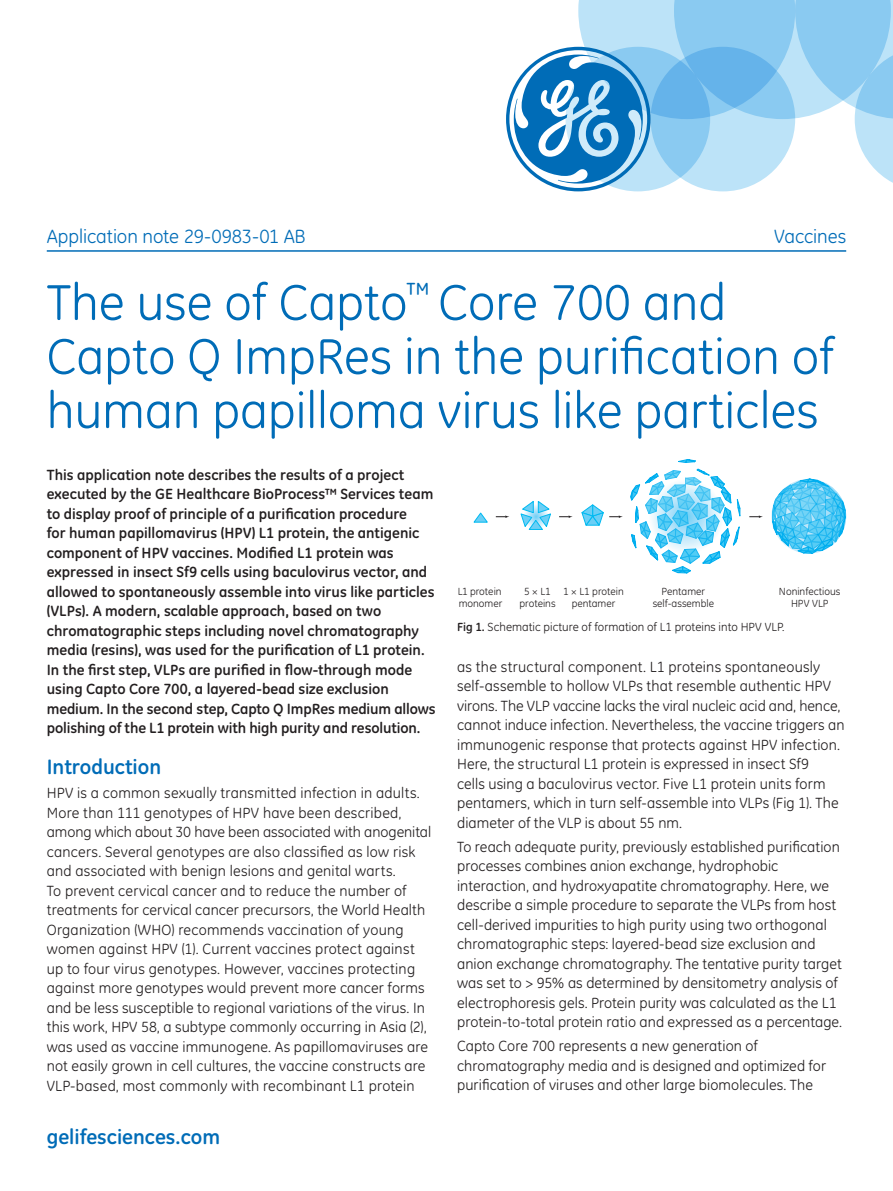
<style>
.page{position:relative;width:893px;height:1191px;background:#fff}
.page>*{position:absolute;margin:0;border:0;box-sizing:border-box;transform-origin:0 0}
.t1{font:51px/54px "GE Inspira";color:#006cb7}
.t2{font:700 21px "GE Inspira";color:#006cb7}
.t3{font:19.5px "GE Inspira";letter-spacing:-.005em;color:#006cb7}
.t4{font:15px/19.5px "GE Inspira";letter-spacing:.005em;color:#231f20}
.t5{font:700 15px/19.5px "GE Inspira";color:#231f20}
.t6{font:12px "GE Inspira";color:#231f20}
.t7{font:10.5px/12.6px "GE Inspira";color:#231f20;text-align:center}
.s1{font-weight:700}
</style>
<div class="page">
<svg style="left:506px;top:0;width:387px;height:191px"></svg>
<svg style="left:772px;top:478px;width:74px;height:76px"></svg>
<svg style="left:630px;top:459px;width:110px;height:114px"></svg>
<svg style="left:521px;top:501px;width:30px;height:29px"></svg>
<svg style="left:473px;top:512px;width:15px;height:10px"></svg>
<svg style="left:496px;top:515px;width:13px;height:3px"></svg>
<svg style="left:559px;top:515px;width:14px;height:3px"></svg>
<svg style="left:581px;top:504px;width:42px;height:22px"></svg>
<svg style="left:749px;top:515px;width:14px;height:3px"></svg>
<hr style="left:47px;top:250px;width:799px;height:2px;background:#006cb7">
<h3 class="t3" style="left:47px;top:225px;width:260px">Application note 29-0983-01 AB</h3>
<h3 class="t3" style="left:774px;top:225px;width:73px">Vaccines</h3>
<h1 class="t1" style="left:47px;top:276px;width:789px">The use of Capto<sup>™</sup> Core 700 and<br>Capto Q ImpRes in the purification of human papilloma virus like particles</h1>
<p class="t5" style="left:47px;top:464px;width:390px">This application note describes the results of a project executed by the GE Healthcare BioProcess™ Services team to display proof of principle of a purification procedure<br>for human papillomavirus (HPV) L1 protein, the antigenic component of HPV vaccines. Modified L1 protein was expressed in insect Sf9 cells using baculovirus vector, and allowed to spontaneously assemble into virus like particles (VLPs). A modern, scalable approach, based on two chromatographic steps including novel chromatography media (resins), was used for the purification of L1 protein.<br>In the first step, VLPs are purified in flow-through mode using Capto Core 700, a layered-bead size exclusion medium. In the second step, Capto Q ImpRes medium allows polishing of the L1 protein with high purity and resolution.</p>
<h2 class="t2" style="left:47px;top:753px;width:116px">Introduction</h2>
<p class="t4" style="left:47px;top:783px;width:386px">HPV is a common sexually transmitted infection in adults.<br>More than 111 genotypes of HPV have been described, among which about 30 have been associated with anogenital cancers. Several genotypes are also classified as low risk and associated with benign lesions and genital warts.<br>To prevent cervical cancer and to reduce the number of treatments for cervical cancer precursors, the World Health Organization (WHO) recommends vaccination of young women against HPV (1). Current vaccines protect against up to four virus genotypes. However, vaccines protecting against more genotypes would prevent more cancer forms and be less susceptible to regional variations of the virus. In this work, HPV 58, a subtype commonly occurring in Asia (2), was used as vaccine immunogene. As papillomaviruses are not easily grown in cell cultures, the vaccine constructs are VLP-based, most commonly with recombinant L1 protein</p>
<p class="t7" style="left:457px;top:585px;width:47px;text-align:left">L1 protein monomer</p>
<p class="t7" style="left:519px;top:585px;width:38px">5 × L1 proteins</p>
<p class="t7" style="left:563px;top:585px;width:62px">1 × L1 protein pentamer</p>
<p class="t7" style="left:653px;top:585px;width:63px">Pentamer self-assemble</p>
<p class="t7" style="left:779px;top:585px;width:63px">Noninfectious<br>HPV VLP</p>
<p class="t6" style="left:457px;top:620px;width:329px"><span class="s1">Fig 1.</span> Schematic picture of formation of L1 proteins into HPV VLP.</p>
<p class="t4" style="left:457px;top:657px;width:389px">as the structural component. L1 proteins spontaneously self-assemble to hollow VLPs that resemble authentic HPV virons. The VLP vaccine lacks the viral nucleic acid and, hence, cannot induce infection. Nevertheless, the vaccine triggers an immunogenic response that protects against HPV infection.<br>Here, the structural L1 protein is expressed in insect Sf9<br>cells using a baculovirus vector. Five L1 protein units form pentamers, which in turn self-assemble into VLPs (Fig 1). The diameter of the VLP is about 55 nm.</p>
<p class="t4" style="left:457px;top:837px;width:387px">To reach adequate purity, previously established purification processes combines anion exchange, hydrophobic interaction, and hydroxyapatite chromatography. Here, we describe a simple procedure to separate the VLPs from host cell-derived impurities to high purity using two orthogonal chromatographic steps: layered-bead size exclusion and anion exchange chromatography. The tentative purity target was set to &gt; 95% as determined by densitometry analysis of electrophoresis gels. Protein purity was calculated as the L1 protein-to-total protein ratio and expressed as a percentage.</p>
<p class="t4" style="left:457px;top:1036px;width:371px">Capto Core 700 represents a new generation of chromatography media and is designed and optimized for purification of viruses and other large biomolecules. The</p>
<h2 class="t2" style="left:47px;top:1123px;width:175px">gelifesciences.com</h2>
</div>
